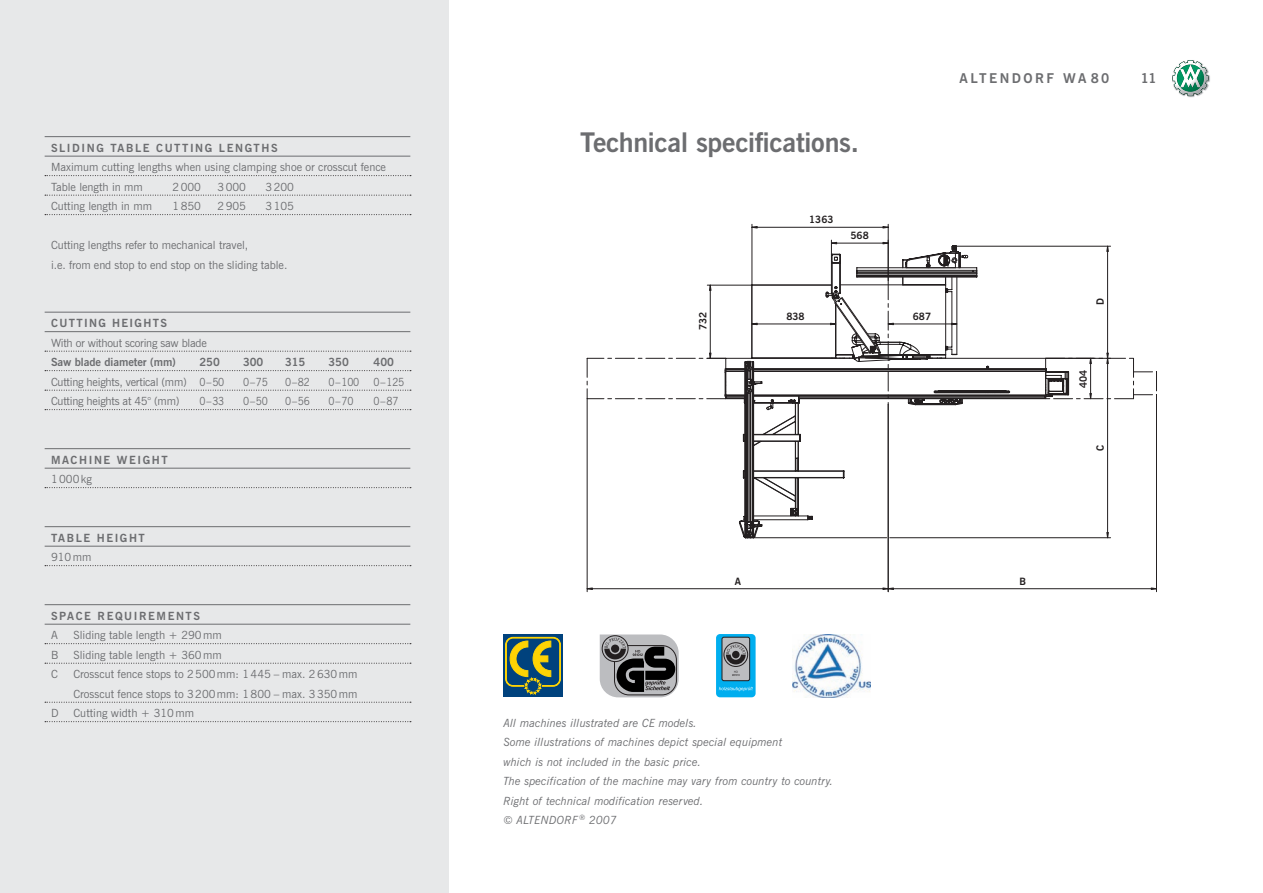
<style>
.page{position:relative;width:1263px;height:893px;background:#fff}
.page>*{position:absolute;margin:0;border:0;box-sizing:border-box;transform-origin:0 0}
.t1{font:700 27px "News Gothic BT";letter-spacing:-.01em;color:#6c6d70}
.t2{font:700 13.5px "News Gothic BT";letter-spacing:.18em;color:#6c6d70}
.t3{font:11.25px/19.5px "News Gothic BT";color:#6c6d70}
.t4{font:italic 11.25px/19.5px "News Gothic BT";color:#6c6d70}
.t5{font:700 11.25px "News Gothic BT";letter-spacing:.14em;color:#6c6d70}
.t6{font:11.25px "News Gothic BT";letter-spacing:-.02em;color:#6c6d70}
.t7{font:11.25px "News Gothic BT";color:#6c6d70;scale:.9 1}
.t8{font:700 11.25px "News Gothic BT";letter-spacing:-.005em;color:#6c6d70}
.t9{font:700 11.25px "News Gothic BT";letter-spacing:.12em;color:#6c6d70}
.t10{font:700 10.05px "News Gothic BT";color:#231f20}
</style>
<div class="page">
<svg style="left:503px;top:634px;width:60px;height:63px"></svg>
<svg style="left:505px;top:637px;width:55px;height:57px;background:#587452"></svg>
<svg style="left:600px;top:634px;width:79px;height:63px;background:#79797b"></svg>
<svg style="left:716px;top:634px;width:40px;height:63px"></svg>
<div style="left:722px;top:637px;width:28px;height:44px;background:#bcbdc0;border-radius:2px"></div>
<div style="left:722px;top:637px;width:28px;height:44px;border:1px solid #231f20;border-radius:2px"></div>
<svg style="left:719px;top:687px;width:34px;height:4px"></svg>
<svg style="left:732px;top:671px;width:8px;height:5px"></svg>
<div style="left:724px;top:643px;width:24px;height:24px;border:1px solid #231f20;border-radius:50%"></div>
<svg style="left:726px;top:644px;width:20px;height:20px"></svg>
<img style="left:792px;top:634px;width:79px;height:63px">
<img style="left:1187px;top:70px;width:23px;height:28px">
<svg style="left:1172px;top:60px;width:36px;height:36px"></svg>
<div style="left:0;top:0;width:449px;height:893px;background:#e7e8e9"></div>
<hr style="left:752px;top:224px;width:1px;height:61px;background:#231f20">
<hr style="left:888px;top:224px;width:1px;height:57px;background:#231f20">
<hr style="left:752px;top:227px;width:136px;height:1px;background:#231f20">
<hr style="left:587px;top:399px;width:1px;height:193px;background:#231f20">
<hr style="left:587px;top:588px;width:301px;height:1px;background:#231f20">
<hr style="left:1156px;top:395px;width:1px;height:197px;background:#231f20">
<hr style="left:888px;top:404px;width:1px;height:188px;background:#231f20">
<hr style="left:888px;top:588px;width:268px;height:1px;background:#231f20">
<svg style="left:587px;top:240px;width:570px;height:298px"></svg>
<hr style="left:956px;top:246px;width:154px;height:1px;background:#231f20">
<hr style="left:1046px;top:358px;width:64px;height:1px;background:#231f20">
<hr style="left:1107px;top:246px;width:1px;height:112px;background:#231f20">
<hr style="left:45px;top:136px;width:365px;height:1px;background:#6c6d70">
<hr style="left:45px;top:156px;width:365px;height:1px;background:#6c6d70">
<svg style="left:45px;top:175px;width:366px;height:1px"></svg>
<svg style="left:45px;top:195px;width:366px;height:1px"></svg>
<svg style="left:45px;top:214px;width:366px;height:1px"></svg>
<hr style="left:45px;top:312px;width:365px;height:1px;background:#6c6d70">
<hr style="left:45px;top:331px;width:365px;height:1px;background:#6c6d70">
<svg style="left:45px;top:351px;width:366px;height:1px"></svg>
<svg style="left:45px;top:370px;width:366px;height:1px"></svg>
<svg style="left:45px;top:390px;width:366px;height:1px"></svg>
<svg style="left:45px;top:409px;width:366px;height:1px"></svg>
<hr style="left:45px;top:448px;width:365px;height:1px;background:#6c6d70">
<hr style="left:45px;top:468px;width:365px;height:1px;background:#6c6d70">
<svg style="left:45px;top:487px;width:366px;height:1px"></svg>
<hr style="left:45px;top:526px;width:365px;height:1px;background:#6c6d70">
<hr style="left:45px;top:546px;width:365px;height:1px;background:#6c6d70">
<svg style="left:45px;top:565px;width:366px;height:1px"></svg>
<hr style="left:45px;top:604px;width:365px;height:1px;background:#6c6d70">
<hr style="left:45px;top:624px;width:365px;height:1px;background:#6c6d70">
<svg style="left:45px;top:643px;width:366px;height:1px"></svg>
<svg style="left:45px;top:663px;width:366px;height:1px"></svg>
<svg style="left:45px;top:702px;width:366px;height:1px"></svg>
<svg style="left:45px;top:721px;width:366px;height:1px"></svg>
<p class="t5" style="left:51px;top:143px;width:228px">SLIDING TABLE CUTTING LENGTHS</p>
<p class="t3" style="left:51px;top:158px;width:336px">Maximum cutting lengths when using clamping shoe or crosscut fence<br>Table length in mm</p>
<p class="t3" style="left:173px;top:178px;width:30px">2 000</p>
<p class="t3" style="left:218px;top:178px;width:30px">3 000</p>
<p class="t3" style="left:266px;top:178px;width:30px">3 200</p>
<p class="t3" style="left:51px;top:197px;width:102px">Cutting length in mm</p>
<p class="t3" style="left:173px;top:197px;width:30px">1 850</p>
<p class="t3" style="left:218px;top:197px;width:30px">2 905</p>
<p class="t3" style="left:266px;top:197px;width:30px">3 105</p>
<p class="t3" style="left:51px;top:236px;width:238px">Cutting lengths refer to mechanical travel,<br>i.e. from end stop to end stop on the sliding table.</p>
<p class="t9" style="left:51px;top:319px;width:118px">CUTTING HEIGHTS</p>
<p class="t6" style="left:51px;top:338px;width:157px">With or without scoring saw blade</p>
<p class="t8" style="left:51px;top:358px;width:126px">Saw blade diameter (mm)</p>
<p class="t5" style="left:200px;top:358px;width:22px">250</p>
<p class="t5" style="left:243px;top:358px;width:22px">300</p>
<p class="t5" style="left:285px;top:358px;width:22px">315</p>
<p class="t5" style="left:329px;top:358px;width:22px">350</p>
<p class="t5" style="left:374px;top:358px;width:22px">400</p>
<p class="t6" style="left:51px;top:377px;width:175px">Cutting heights, vertical (mm) 0 – 50</p>
<p class="t7" style="left:243px;top:377px;width:29px">0 – 75</p>
<p class="t7" style="left:285px;top:377px;width:29px">0 – 82</p>
<p class="t7" style="left:329px;top:377px;width:36px">0 – 100</p>
<p class="t7" style="left:374px;top:377px;width:36px">0 – 125</p>
<p class="t6" style="left:51px;top:397px;width:130px">Cutting heights at 45° (mm)</p>
<p class="t7" style="left:200px;top:397px;width:29px">0 – 33</p>
<p class="t7" style="left:243px;top:397px;width:29px">0 – 50</p>
<p class="t7" style="left:285px;top:397px;width:29px">0 – 56</p>
<p class="t7" style="left:329px;top:397px;width:29px">0 – 70</p>
<p class="t7" style="left:374px;top:397px;width:29px">0 – 87</p>
<p class="t5" style="left:51px;top:455px;width:118px">MACHINE WEIGHT</p>
<p class="t3" style="left:51px;top:470px;width:42px">1 000 kg</p>
<p class="t5" style="left:51px;top:533px;width:95px">TABLE HEIGHT</p>
<p class="t3" style="left:51px;top:548px;width:42px">910 mm</p>
<p class="t5" style="left:51px;top:611px;width:151px">SPACE REQUIREMENTS</p>
<p class="t3" style="left:51px;top:626px;width:8px">A</p>
<p class="t3" style="left:74px;top:626px;width:150px">Sliding table length + 290 mm</p>
<p class="t3" style="left:51px;top:646px;width:9px">B</p>
<p class="t3" style="left:74px;top:646px;width:150px">Sliding table length + 360 mm</p>
<p class="t3" style="left:51px;top:665px;width:8px">C</p>
<p class="t3" style="left:74px;top:665px;width:285px">Crosscut fence stops to 2 500 mm: 1 445 – max. 2 630 mm<br>Crosscut fence stops to 3 200 mm: 1 800 – max. 3 350 mm</p>
<p class="t3" style="left:51px;top:704px;width:9px">D</p>
<p class="t3" style="left:74px;top:704px;width:122px">Cutting width + 310 mm</p>
<h1 class="t1" style="left:580px;top:132px;width:280px">Technical specifications.</h1>
<p class="t10" style="left:699px;top:330px;width:20px;rotate:-90deg">732</p>
<p class="t10" style="left:809px;top:216px;width:26px">1363</p>
<p class="t10" style="left:850px;top:232px;width:20px">568</p>
<p class="t10" style="left:786px;top:313px;width:20px">838</p>
<p class="t2" style="left:960px;top:73px;width:151px">ALTENDORF WA 80</p>
<p class="t2" style="left:1141px;top:73px;width:17px">11</p>
<p class="t10" style="left:913px;top:313px;width:20px">687</p>
<p class="t10" style="left:1096px;top:305px;width:8px;rotate:-90deg">D</p>
<p class="t10" style="left:1079px;top:388px;width:20px;rotate:-90deg">404</p>
<p class="t10" style="left:1096px;top:451px;width:8px;rotate:-90deg">C</p>
<p class="t10" style="left:735px;top:578px;width:8px">A</p>
<p class="t10" style="left:1019px;top:578px;width:8px">B</p>
<p class="t4" style="left:503px;top:714px;width:331px">All machines illustrated are CE models.<br>Some illustrations of machines depict special equipment<br>which is not included in the basic price.<br>The specification of the machine may vary from country to country.<br>Right of technical modification reserved.<br>© ALTENDORF<sup>®</sup> 2007</p>
</div>
